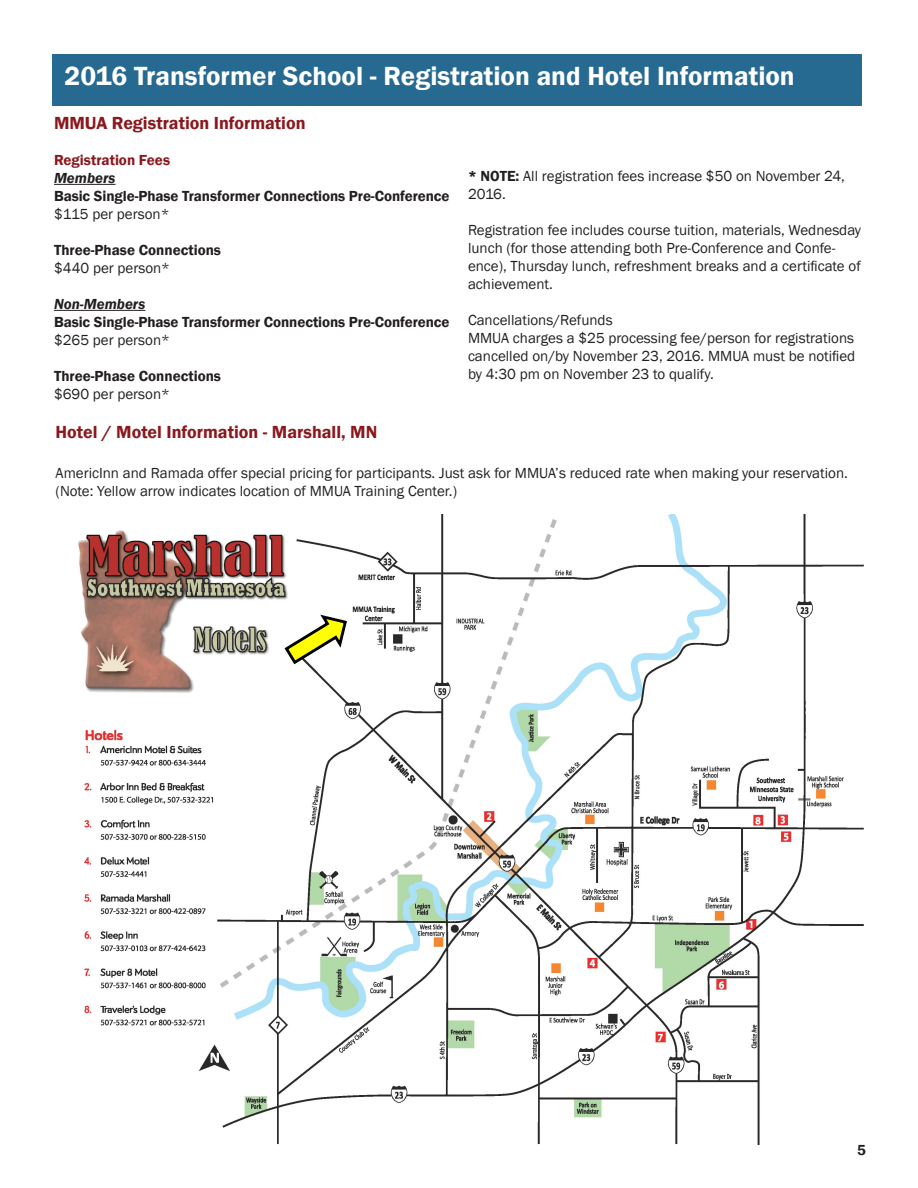
<style>
.page{position:relative;width:918px;height:1188px;background:#fff}
.page>*{position:absolute;margin:0;border:0;box-sizing:border-box;transform-origin:0 0}
.t1{font:600 27px "Franklin Gothic";color:#fff}
.t2{font:600 18px "Franklin Gothic";color:#8a181d}
.t3{font:15px/18px "Franklin Gothic";color:#231f20}
.t4{font:600 15px "Franklin Gothic";letter-spacing:-.005em;color:#231f20}
.t5{font:italic 600 15px "Franklin Gothic";color:#231f20}
.t6{font:600 15px "Franklin Gothic";color:#8a181d}
.s1{font-weight:600}
</style>
<div class="page">
<div style="left:52px;top:54px;width:810px;height:52px;background:#276a91"></div>
<img style="left:78px;top:515px;width:786px;height:629px">
<svg style="left:276px;top:601px;width:79px;height:73px"></svg>
<hr style="left:54px;top:184px;width:62px;height:1px;background:#231f20">
<hr style="left:54px;top:310px;width:91px;height:1px;background:#231f20">
<p class="t1" style="left:65px;top:60px;width:732px">2016 Transformer School - Registration and Hotel Information</p>
<p class="t2" style="left:54px;top:112px;width:253px">MMUA Registration Information</p>
<p class="t6" style="left:54px;top:151px;width:118px">Registration Fees</p>
<p class="t5" style="left:54px;top:169px;width:63px">Members</p>
<p class="t4" style="left:54px;top:187px;width:397px">Basic Single-Phase Transformer Connections Pre-Conference</p>
<p class="t3" style="left:54px;top:206px;width:117px">$115 per person*</p>
<p class="t4" style="left:54px;top:241px;width:169px">Three-Phase Connections</p>
<p class="t3" style="left:54px;top:260px;width:118px">$440 per person*</p>
<p class="t5" style="left:54px;top:295px;width:93px">Non-Members</p>
<p class="t4" style="left:54px;top:313px;width:397px">Basic Single-Phase Transformer Connections Pre-Conference</p>
<p class="t3" style="left:54px;top:332px;width:117px">$265 per person*</p>
<p class="t4" style="left:54px;top:367px;width:169px">Three-Phase Connections</p>
<p class="t3" style="left:54px;top:386px;width:117px">$690 per person*</p>
<p class="t3" style="left:468px;top:167px;width:378px"><span class="s1">* NOTE:</span> All registration fees increase $50 on November 24,<br>2016.</p>
<p class="t3" style="left:468px;top:221px;width:395px">Registration fee includes course tuition, materials, Wednesday lunch (for those attending both Pre-Conference and Confe&shy;ence), Thursday lunch, refreshment breaks and a certificate of achievement.</p>
<p class="t3" style="left:468px;top:311px;width:146px">Cancellations/Refunds</p>
<p class="t3" style="left:468px;top:329px;width:389px;text-align:justify">MMUA charges a $25 processing fee/person for registrations cancelled on/by November 23, 2016. MMUA must be notified by 4:30 pm on November 23 to qualify.</p>
<p class="t2" style="left:56px;top:421px;width:323px">Hotel / Motel Information - Marshall, MN</p>
<p class="t3" style="left:56px;top:464px;width:794px">AmericInn and Ramada offer special pricing for participants. Just ask for MMUA’s reduced rate when making your reservation. (Note: Yellow arrow indicates location of MMUA Training Center.)</p>
<p class="t4" style="left:857px;top:1141px;width:10px">5</p>
</div>
